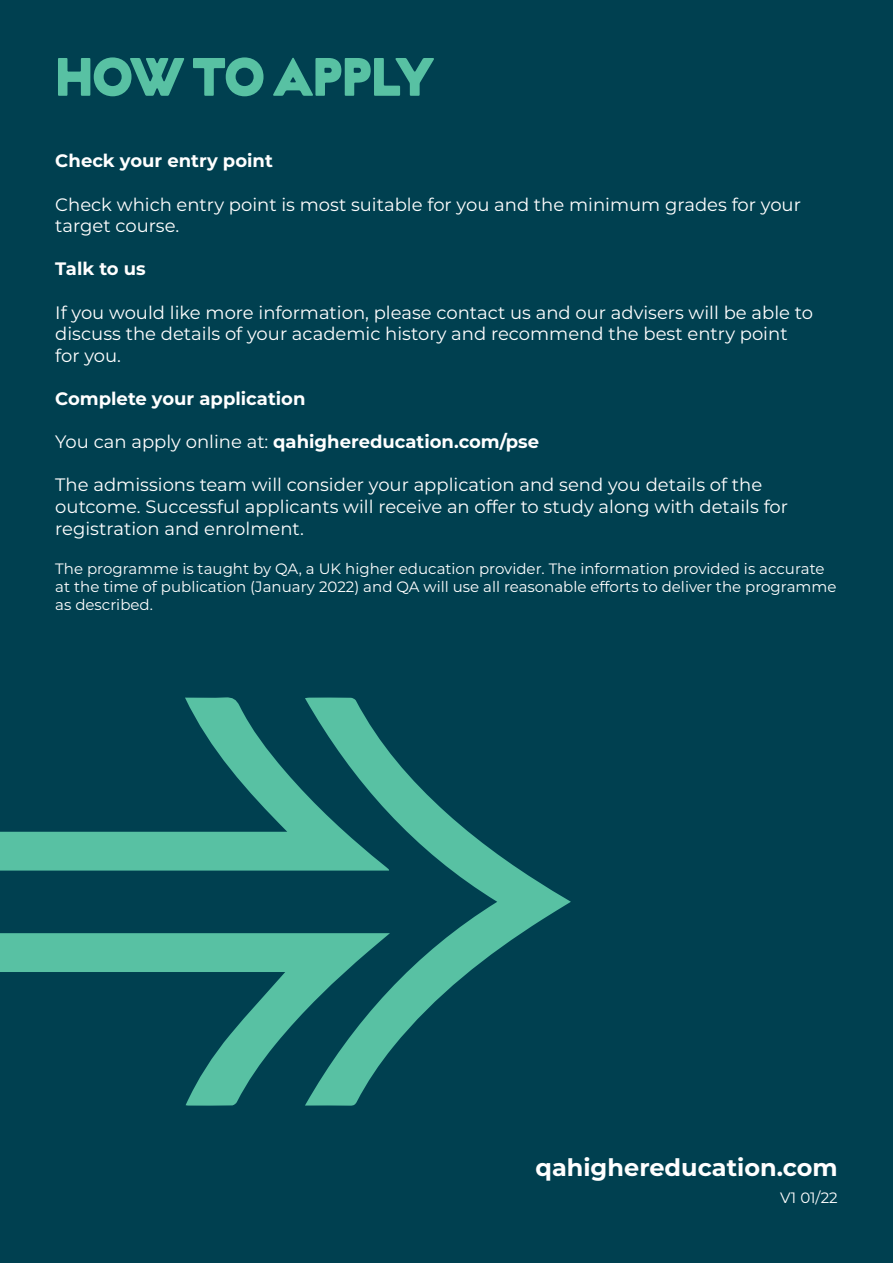
<style>
.page{position:relative;width:893px;height:1263px;background:#004050}
.page>*{position:absolute;margin:0;border:0;box-sizing:border-box;transform-origin:0 0}
.t1{font:54px "Krana Fat B";color:#58c1a3}
.Body_Bold{font:700 24px "Montserrat";color:#fff}
.Body{font:18px/21.6px "Montserrat";color:#fff}
.Body_Bold-2{font:700 18px "Montserrat";color:#fff}
.Body-2{font:700 18px "Montserrat";color:#fff}
.Body-3{font:15px/18px "Montserrat";color:#fff}
.s1{font-weight:400}
</style>
<div class="page">
<svg style="left:0;top:697px;width:305px;height:173px"></svg>
<svg style="left:0;top:933px;width:305px;height:173px"></svg>
<svg style="left:305px;top:697px;width:266px;height:409px"></svg>
<p class="t1" style="left:55px;top:42px;width:379px">HOW TO APPLY</p>
<p class="Body_Bold-2" style="left:55px;top:148px;width:219px">Check your entry point</p>
<p class="Body" style="left:55px;top:193px;width:747px">Check which entry point is most suitable for you and the minimum grades for your target course.</p>
<p class="Body_Bold-2" style="left:55px;top:256px;width:92px">Talk to us</p>
<p class="Body" style="left:55px;top:301px;width:759px">If you would like more information, please contact us and our advisers will be able to</p>
<p class="Body" style="left:55px;top:322px;width:734px">discuss the details of your academic history and recommend the best entry point for you.</p>
<p class="Body_Bold-2" style="left:55px;top:386px;width:252px">Complete your application</p>
<p class="Body-2" style="left:55px;top:429px;width:485px"><span class="s1">You can apply online at:</span> qahighereducation.com/pse</p>
<p class="Body" style="left:55px;top:473px;width:734px">The admissions team will consider your application and send you details of the outcome. Successful applicants will receive an offer to study along with details for registration and enrolment.</p>
<p class="Body-3" style="left:55px;top:559px;width:783px">The programme is taught by QA, a UK higher education provider. The information provided is accurate at the time of publication (January 2022) and QA will use all reasonable efforts to deliver the programme as described.</p>
<p class="Body_Bold" style="left:535px;top:1150px;width:304px">qahighereducation.com</p>
<p class="Body-3" style="left:780px;top:1188px;width:59px">V1 01/22</p>
</div>
